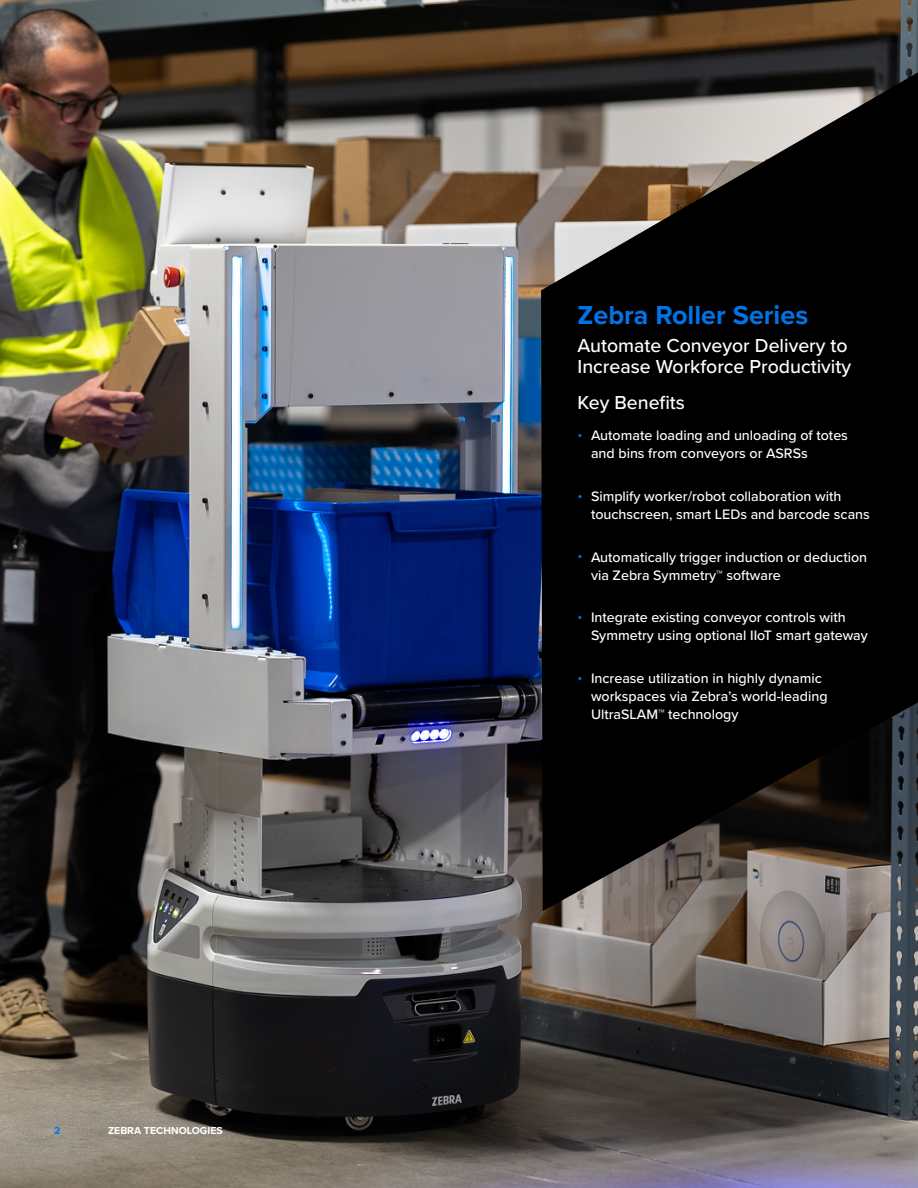
<style>
.page{position:relative;width:918px;height:1188px;background:#fff}
.page>*{position:absolute;margin:0;border:0;box-sizing:border-box;transform-origin:0 0}
.t1{font:700 27px "Proxima Nova";color:#0073e6}
.t2{font:500 19.5px/21.8px "Proxima Nova";color:#fff}
.t3{font:500 14.25px/18px "Proxima Nova";color:#fff}
.t4{font:700 10.5px "Proxima Nova";color:#fff}
.t5{font:700 10.5px "Proxima Nova";color:#0073e6}
.s1{font-weight:400;color:#0073e6}
</style>
<div class="page">
<img style="left:0;top:0;width:918px;height:1188px">
<svg style="left:541px;top:72px;width:377px;height:848px;fill:#000"></svg>
<p class="t5" style="left:54px;top:1123px;width:8px">2</p>
<p class="t4" style="left:108px;top:1123px;width:116px">ZEBRA TECHNOLOGIES</p>
<h1 class="t1" style="left:578px;top:295px;width:232px">Zebra Roller Series</h1>
<h2 class="t2" style="left:578px;top:333px;width:275px">Automate Conveyor Delivery to<br>Increase Workforce Productivity</h2>
<h2 class="t2" style="left:578px;top:390px;width:109px">Key Benefits</h2>
<p class="t3" style="left:591px;top:426px;width:258px;text-indent:-13px"><span class="s1">•</span> Automate loading and unloading of totes and bins from conveyors or ASRSs</p>
<p class="t3" style="left:591px;top:487px;width:280px;text-indent:-13px"><span class="s1">•</span> Simplify worker/robot collaboration with touchscreen, smart LEDs and barcode scans</p>
<p class="t3" style="left:591px;top:547px;width:278px;text-indent:-13px"><span class="s1">•</span> Automatically trigger induction or deduction via Zebra Symmetry™ software</p>
<p class="t3" style="left:591px;top:608px;width:278px;text-indent:-13px"><span class="s1">•</span> Integrate existing conveyor controls with<br>Symmetry using optional IIoT smart gateway</p>
<p class="t3" style="left:591px;top:669px;width:238px;text-indent:-13px"><span class="s1">•</span> Increase utilization in highly dynamic workspaces via Zebra’s world-leading<br>UltraSLAM™ technology</p>
</div>
